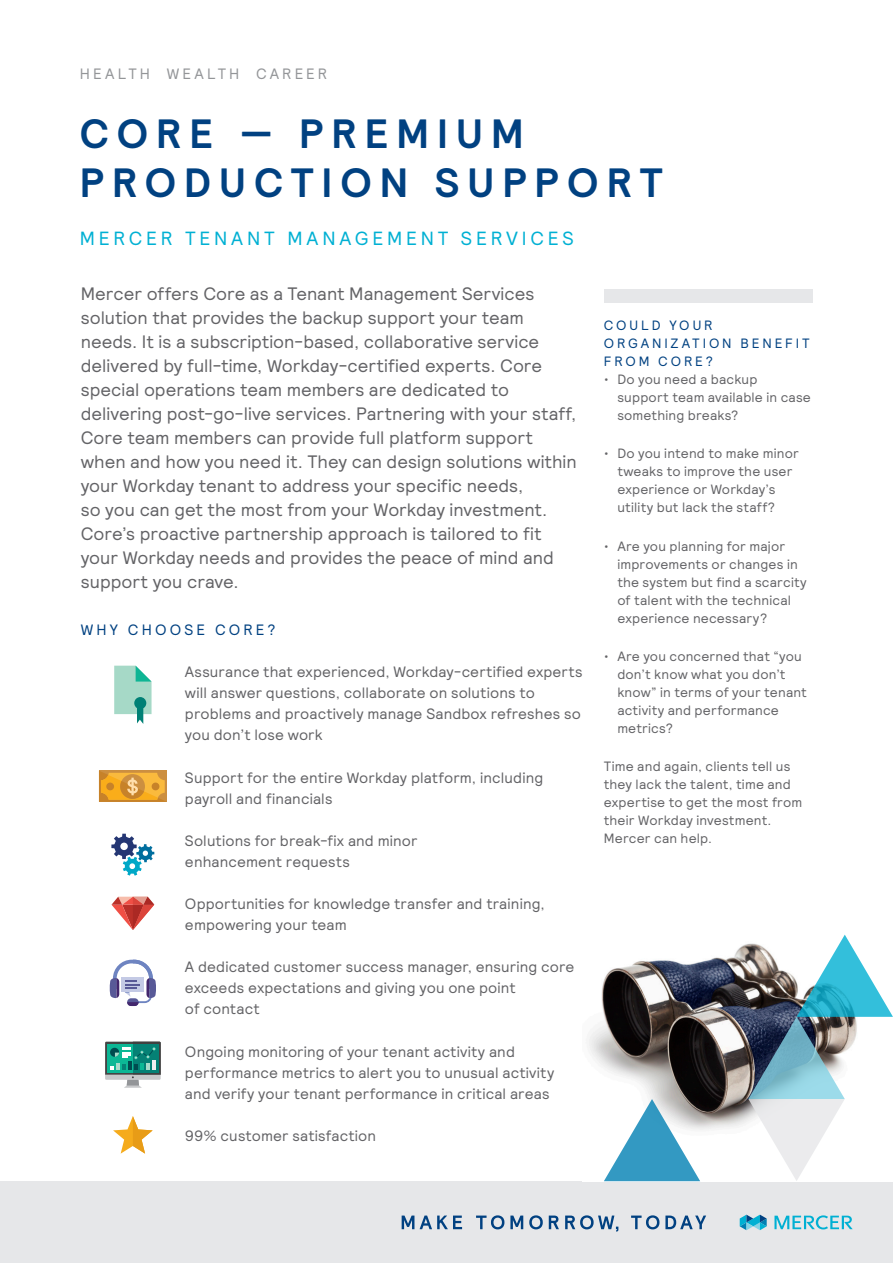
<style>
.page{position:relative;width:893px;height:1263px;background:#fff}
.page>*{position:absolute;margin:0;border:0;box-sizing:border-box;transform-origin:0 0}
.Cover_headline{font:700 40.8px/49.1px "Relative";letter-spacing:.2em;color:#014181}
.Cover_subhead{font:19.05px "Relative";letter-spacing:.2em;color:#00b0d3}
.Intro_copy{font:18px/24px "Relative";color:#636366}
.Body_copy{font:15px/21px "Relative";letter-spacing:.01em;color:#636366}
.HEALTH_WEALTH_CAREER{font:15px "Relative";letter-spacing:.21em;color:#939598}
.Paragraph_heading{font:15px "Relative";letter-spacing:.21em;color:#014181}
.Body_copy-2{font:13.5px/18px "Relative";letter-spacing:.015em;color:#636366}
.Paragraph_heading-2{font:13.5px/18px "Relative";letter-spacing:.215em;color:#014181}
</style>
<div class="page">
<div style="left:0;top:1181px;width:893px;height:82px;background:#e6e7e9"></div>
<svg style="left:740px;top:1214px;width:27px;height:16px"></svg>
<svg style="left:774px;top:1215px;width:79px;height:14px"></svg>
<svg style="left:402px;top:1215px;width:12px;height:14px"></svg>
<svg style="left:420px;top:1215px;width:42px;height:14px"></svg>
<svg style="left:476px;top:1215px;width:28px;height:14px"></svg>
<svg style="left:510px;top:1215px;width:13px;height:14px"></svg>
<svg style="left:529px;top:1215px;width:14px;height:14px"></svg>
<svg style="left:549px;top:1215px;width:10px;height:14px"></svg>
<svg style="left:565px;top:1215px;width:53px;height:16px"></svg>
<svg style="left:631px;top:1215px;width:28px;height:14px"></svg>
<svg style="left:665px;top:1215px;width:41px;height:14px"></svg>
<img style="left:589px;top:934px;width:256px;height:196px">
<svg style="left:604px;top:1099px;width:96px;height:82px"></svg>
<svg style="left:748px;top:935px;width:145px;height:246px"></svg>
<div style="left:604px;top:289px;width:208px;height:14px;background:#e6e7e9"></div>
<svg style="left:114px;top:666px;width:38px;height:58px"></svg>
<svg style="left:99px;top:771px;width:68px;height:31px;background:#e2a035"></svg>
<svg style="left:111px;top:834px;width:43px;height:42px"></svg>
<svg style="left:112px;top:897px;width:42px;height:33px"></svg>
<svg style="left:113px;top:1116px;width:40px;height:37px"></svg>
<svg style="left:105px;top:1042px;width:56px;height:46px"></svg>
<svg style="left:109px;top:960px;width:47px;height:46px"></svg>
<p class="HEALTH_WEALTH_CAREER" style="left:80px;top:64px;width:249px">HEALTH WEALTH CAREER</p>
<p class="Cover_headline" style="left:80px;top:109px;width:585px">CORE — PREMIUM<br>PRODUCTION SUPPORT</p>
<p class="Cover_subhead" style="left:80px;top:226px;width:495px">MERCER TENANT MANAGEMENT SERVICES</p>
<p class="Intro_copy" style="left:81px;top:281px;width:497px">Mercer offers Core as a Tenant Management Services solution that provides the backup support your team needs. It is a subscription-based, collaborative service delivered by full-time, Workday-certified experts. Core special operations team members are dedicated to delivering post-go-live services. Partnering with your staff, Core team members can provide full platform support when and how you need it. They can design solutions within your Workday tenant to address your specific needs,<br>so you can get the most from your Workday investment.<br>Core’s proactive partnership approach is tailored to fit your Workday needs and provides the peace of mind and support you crave.</p>
<p class="Paragraph_heading" style="left:81px;top:620px;width:196px">WHY CHOOSE CORE?</p>
<p class="Body_copy" style="left:185px;top:661px;width:399px">Assurance that experienced, Workday-certified experts will answer questions, collaborate on solutions to problems and proactively manage Sandbox refreshes so you don’t lose work</p>
<p class="Body_copy" style="left:185px;top:766px;width:360px">Support for the entire Workday platform, including payroll and financials</p>
<p class="Body_copy" style="left:185px;top:829px;width:234px">Solutions for break-fix and minor enhancement requests</p>
<p class="Body_copy" style="left:185px;top:893px;width:361px">Opportunities for knowledge transfer and training, empowering your team</p>
<p class="Body_copy" style="left:185px;top:956px;width:391px">A dedicated customer success manager, ensuring core exceeds expectations and giving you one point<br>of contact</p>
<p class="Body_copy" style="left:185px;top:1040px;width:371px">Ongoing monitoring of your tenant activity and performance metrics to alert you to unusual activity and verify your tenant performance in critical areas</p>
<p class="Body_copy" style="left:185px;top:1124px;width:193px">99% customer satisfaction</p>
<p class="Paragraph_heading-2" style="left:604px;top:316px;width:207px">COULD YOUR<br>ORGANIZATION BENEFIT<br>FROM CORE?</p>
<p class="Body_copy-2" style="left:617px;top:370px;width:195px;text-indent:-14px">• Do you need a backup support team available in case something breaks?</p>
<p class="Body_copy-2" style="left:617px;top:444px;width:183px;text-indent:-14px">• Do you intend to make minor tweaks to improve the user experience or Workday’s utility but lack the staff?</p>
<p class="Body_copy-2" style="left:617px;top:536px;width:191px;text-indent:-14px">• Are you planning for major improvements or changes in the system but find a scarcity of talent with the technical experience necessary?</p>
<p class="Body_copy-2" style="left:617px;top:647px;width:191px;text-indent:-14px">• Are you concerned that “you don’t know what you don’t know” in terms of your tenant activity and performance metrics?</p>
<p class="Body_copy-2" style="left:604px;top:757px;width:200px">Time and again, clients tell us they lack the talent, time and expertise to get the most from their Workday investment.<br>Mercer can help.</p>
</div>
